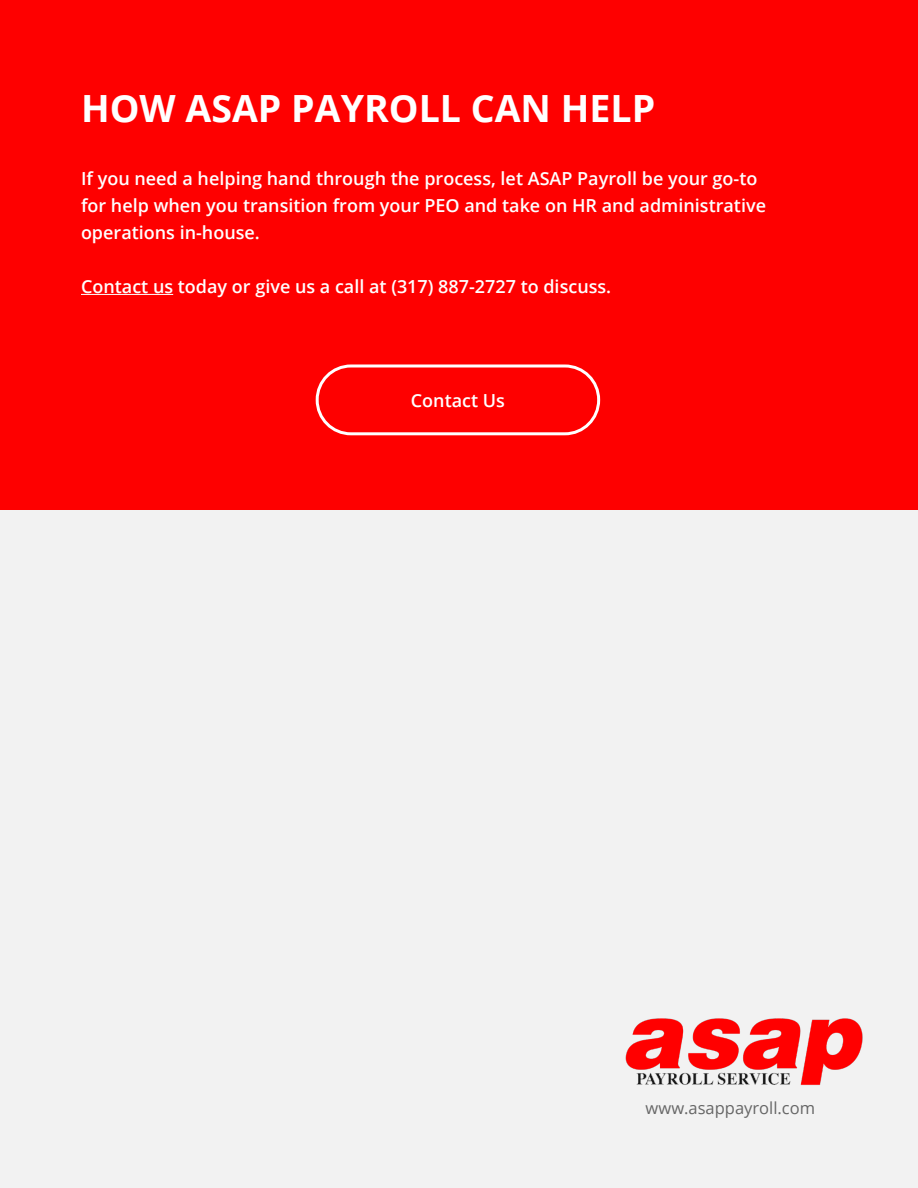
<style>
.page{position:relative;width:918px;height:1188px;background:#fff}
.page>*{position:absolute;margin:0;border:0;box-sizing:border-box;transform-origin:0 0}
.t1{font:700 37.5px "Open Sans";color:#fff}
.t2{font:600 18px/27px "Open Sans";color:#fff}
.t3{font:16.5px "Open Sans";color:#666}
</style>
<div class="page">
<div style="left:0;top:0;width:918px;height:510px;background:#fe0000"></div>
<hr style="left:81px;top:294px;width:92px;height:1px;background:#fff">
<div style="left:0;top:510px;width:918px;height:678px;background:#f2f2f2"></div>
<img style="left:625px;top:1018px;width:238px;height:67px">
<div style="left:316px;top:364px;width:284px;height:71px;border:3px solid #fff;border-radius:34px"></div>
<p class="t1" style="left:81px;top:82px;width:576px">HOW ASAP PAYROLL CAN HELP</p>
<p class="t2" style="left:81px;top:165px;width:687px">If you need a helping hand through the process, let ASAP Payroll be your go-to for help when you transition from your PEO and take on HR and administrative operations in-house.</p>
<p class="t2" style="left:81px;top:273px;width:532px">Contact us today or give us a call at (317) 887-2727 to discuss.</p>
<p class="t2" style="left:411px;top:386px;width:96px">Contact Us</p>
<p class="t3" style="left:646px;top:1097px;width:171px">www.asappayroll.com</p>
</div>
